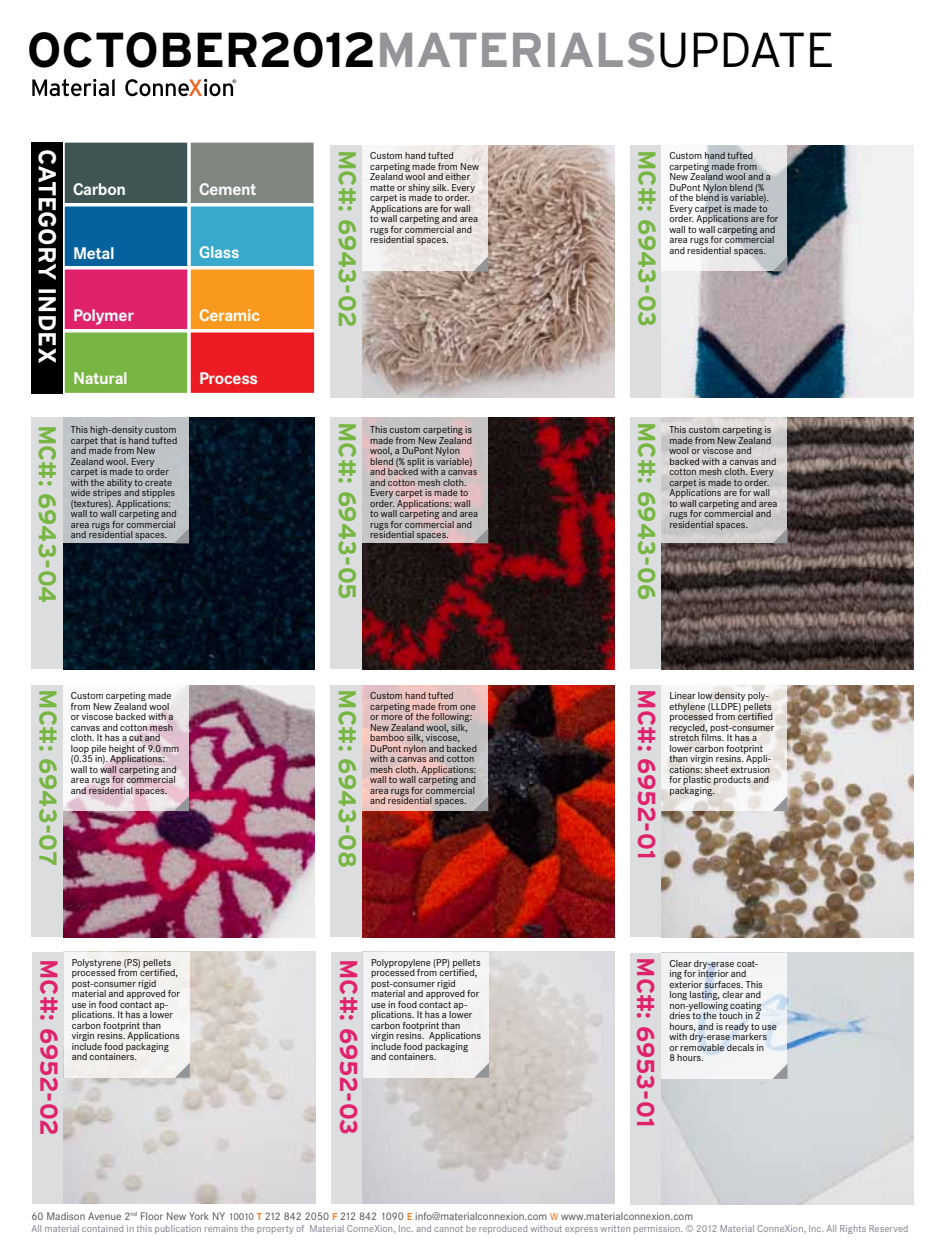
<style>
.page{position:relative;width:945px;height:1260px;background:#fff}
.page>*{position:absolute;margin:0;border:0;box-sizing:border-box;transform-origin:0 0}
.t1{font:700 49px "Interstate";letter-spacing:-.015em;color:#000}
.t2{font:700 24.5px "Interstate";letter-spacing:-.005em;color:#78b643}
.t3{font:700 24.5px "Interstate";letter-spacing:-.015em;color:#e0226d}
.t4{font:700 24.5px "Interstate";letter-spacing:-.01em;color:#fff}
.t5{font:700 17.5px "Corporate S";letter-spacing:-.02em;color:#fff}
.t6{font:11.38px "Corporate S";color:#4d4d4f}
.t7{font:10.5px/10.5px "Corporate S";color:#000}
.t8{font:10.5px "Corporate S";letter-spacing:.005em;color:#7f7d8a}
.s1{color:#939598}
.s2{font-weight:300}
.s3{font-size:10.5px}
.s4{font-weight:700;font-size:10.5px;color:#f58025}
.s5{font-size:10.5px;color:#ff6309}
</style>
<div class="page">
<svg style="left:32px;top:79px;width:83px;height:17px"></svg>
<svg style="left:125px;top:79px;width:111px;height:17px"></svg>
<div style="left:32px;top:142px;width:31px;height:252px;background:#000"></div>
<div style="left:63px;top:141px;width:126px;height:64px;background:#3e5554;border:2px solid #fff"></div>
<div style="left:63px;top:268px;width:126px;height:63px;background:#e0226d;border:2px solid #fff"></div>
<div style="left:189px;top:268px;width:127px;height:63px;background:#f8991d;border:2px solid #fff"></div>
<div style="left:189px;top:141px;width:126px;height:64px;background:#7f8680;border:2px solid #fff"></div>
<div style="left:63px;top:205px;width:126px;height:63px;background:#07619d;border:2px solid #fff"></div>
<div style="left:189px;top:205px;width:126px;height:63px;background:#38a9cd;border:2px solid #fff"></div>
<div style="left:63px;top:331px;width:126px;height:64px;background:#78b643;border:2px solid #fff"></div>
<div style="left:189px;top:331px;width:127px;height:64px;background:#ed1c24;border:2px solid #fff"></div>
<div style="left:32px;top:417px;width:31px;height:252px;background:#dcddde"></div>
<div style="left:630px;top:145px;width:32px;height:252px;background:#dcddde"></div>
<div style="left:331px;top:145px;width:31px;height:252px;background:#dcddde"></div>
<div style="left:331px;top:417px;width:31px;height:252px;background:#dcddde"></div>
<div style="left:630px;top:417px;width:32px;height:252px;background:#dcddde"></div>
<div style="left:32px;top:685px;width:31px;height:252px;background:#dcddde"></div>
<div style="left:331px;top:685px;width:31px;height:252px;background:#dcddde"></div>
<div style="left:630px;top:685px;width:32px;height:252px;background:#dcddde"></div>
<img style="left:63px;top:417px;width:252px;height:252px">
<img style="left:362px;top:145px;width:252px;height:252px">
<img style="left:362px;top:417px;width:252px;height:252px">
<img style="left:662px;top:417px;width:252px;height:252px">
<img style="left:63px;top:685px;width:252px;height:252px">
<img style="left:362px;top:685px;width:252px;height:252px">
<img style="left:662px;top:685px;width:252px;height:252px">
<img style="left:662px;top:145px;width:252px;height:252px">
<div style="left:32px;top:952px;width:32px;height:252px;background:#dcddde"></div>
<img style="left:64px;top:952px;width:252px;height:252px">
<div style="left:64px;top:952px;width:126px;height:126px;background:#f5f3f1"></div>
<svg style="left:175px;top:1063px;width:15px;height:15px"></svg>
<div style="left:332px;top:952px;width:31px;height:252px;background:#dcddde"></div>
<div style="left:363px;top:952px;width:126px;height:126px;background:#f4f3f2"></div>
<svg style="left:474px;top:1063px;width:15px;height:15px"></svg>
<div style="left:630px;top:953px;width:32px;height:252px;background:#dcddde"></div>
<img style="left:662px;top:953px;width:252px;height:252px">
<svg style="left:662px;top:953px;width:126px;height:126px;fill:#f3f4f5"></svg>
<svg style="left:773px;top:1064px;width:15px;height:15px"></svg>
<div style="left:362px;top:145px;width:126px;height:126px;background:linear-gradient(to right,#f4f2f1,#e9e2de)"></div>
<svg style="left:362px;top:417px;width:126px;height:126px;background:#cec2c2"></svg>
<svg style="left:662px;top:417px;width:126px;height:126px;background:#d2cfce"></svg>
<svg style="left:63px;top:685px;width:126px;height:126px"></svg>
<svg style="left:362px;top:685px;width:126px;height:126px;background:#dcc3c1"></svg>
<svg style="left:662px;top:685px;width:126px;height:126px;fill:#f5f3f2"></svg>
<svg style="left:662px;top:145px;width:126px;height:126px"></svg>
<div style="left:63px;top:417px;width:126px;height:126px;background:#bfc3c7"></div>
<svg style="left:473px;top:256px;width:15px;height:15px"></svg>
<svg style="left:473px;top:528px;width:15px;height:15px"></svg>
<svg style="left:773px;top:528px;width:15px;height:15px"></svg>
<svg style="left:174px;top:796px;width:15px;height:15px"></svg>
<svg style="left:473px;top:796px;width:15px;height:15px"></svg>
<svg style="left:773px;top:796px;width:15px;height:15px"></svg>
<svg style="left:773px;top:256px;width:15px;height:15px"></svg>
<svg style="left:174px;top:528px;width:15px;height:15px"></svg>
<h1 class="t1" style="left:27px;top:22px;width:809px">OCTOBER2012<span class="s1">MATERIALS</span><span class="s2">UPDATE</span></h1>
<h2 class="t4" style="left:61px;top:149px;width:217px;rotate:90deg">CATEGORY INDEX</h2>
<h3 class="t5" style="left:73px;top:179px;width:55px">Carbon</h3>
<h3 class="t5" style="left:73px;top:243px;width:43px">Metal</h3>
<h3 class="t5" style="left:199px;top:179px;width:59px">Cement</h3>
<h3 class="t5" style="left:199px;top:242px;width:42px">Glass</h3>
<h3 class="t5" style="left:73px;top:305px;width:62px">Polymer</h3>
<h3 class="t5" style="left:199px;top:305px;width:63px">Ceramic</h3>
<h3 class="t5" style="left:73px;top:368px;width:56px">Natural</h3>
<h3 class="t5" style="left:199px;top:368px;width:60px">Process</h3>
<h2 class="t2" style="left:61px;top:425px;width:180px;rotate:90deg">MC#: 6943-04</h2>
<p class="t7" style="left:71px;top:425px;width:108px">This high-density custom carpet that is hand tufted and made from New<br>Zealand wool. Every carpet is made to order with the ability to create wide stripes and stipples (textures). Applications: wall to wall carpeting and area rugs for commercial and residential spaces.</p>
<h2 class="t2" style="left:361px;top:150px;width:179px;rotate:90deg">MC#: 6943-02</h2>
<p class="t7" style="left:370px;top:151px;width:110px">Custom hand tufted carpeting made from New<br>Zealand wool and either matte or shiny silk. Every carpet is made to order.<br>Applications are for wall to wall carpeting and area rugs for commercial and residential spaces.</p>
<h2 class="t2" style="left:661px;top:150px;width:179px;rotate:90deg">MC#: 6943-03</h2>
<p class="t7" style="left:669px;top:151px;width:111px">Custom hand tufted carpeting made from<br>New Zealand wool and a<br>DuPont Nylon blend (%<br>of the blend is variable).<br>Every carpet is made to order. Applications are for wall to wall carpeting and area rugs for commercial and residential spaces.</p>
<h2 class="t2" style="left:361px;top:422px;width:179px;rotate:90deg">MC#: 6943-05</h2>
<h2 class="t2" style="left:660px;top:422px;width:180px;rotate:90deg">MC#: 6943-06</h2>
<p class="t7" style="left:370px;top:425px;width:110px">This custom carpeting is made from New Zealand wool, a DuPont Nylon blend (% split is variable) and backed with a canvas and cotton mesh cloth.<br>Every carpet is made to order. Applications: wall to wall carpeting and area rugs for commercial and residential spaces.</p>
<p class="t7" style="left:669px;top:425px;width:110px">This custom carpeting is made from New Zealand wool or viscose and backed with a canvas and cotton mesh cloth. Every carpet is made to order.<br>Applications are for wall to wall carpeting and area rugs for commercial and residential spaces.</p>
<h2 class="t2" style="left:62px;top:689px;width:178px;rotate:90deg">MC#: 6943-07</h2>
<h2 class="t2" style="left:361px;top:689px;width:180px;rotate:90deg">MC#: 6943-08</h2>
<h2 class="t3" style="left:660px;top:689px;width:171px;rotate:90deg">MC#: 6952-01</h2>
<p class="t7" style="left:71px;top:691px;width:110px">Custom carpeting made from New Zealand wool or viscose backed with a canvas and cotton mesh cloth. It has a cut and loop pile height of 9.0 mm (0.35 in). Applications: wall to wall carpeting and area rugs for commercial and residential spaces.</p>
<p class="t7" style="left:370px;top:691px;width:108px">Custom hand tufted carpeting made from one or more of the following:<br>New Zealand wool, silk, bamboo silk, viscose,<br>DuPont nylon and backed with a canvas and cotton mesh cloth. Applications: wall to wall carpeting and area rugs for commercial and residential spaces.</p>
<p class="t7" style="left:669px;top:691px;width:106px">Linear low density poly&shy;ethylene (LLDPE) pellets processed from certified recycled, post-consumer stretch films. It has a lower carbon footprint than virgin resins. Appli&shy;cations: sheet extrusion for plastic products and packaging.</p>
<p class="t7" style="left:72px;top:957px;width:110px">Polystyrene (PS) pellets processed from certified, post-consumer rigid material and approved for use in food contact ap&shy;plications. It has a lower carbon footprint than virgin resins. Applications include food packaging and containers.</p>
<h2 class="t3" style="left:63px;top:959px;width:178px;rotate:90deg">MC#: 6952-02</h2>
<p class="t7" style="left:371px;top:957px;width:112px">Polypropylene (PP) pellets processed from certified, post-consumer rigid material and approved for use in food contact ap&shy;plications. It has a lower carbon footprint than virgin resins. Applications include food packaging and containers.</p>
<h2 class="t3" style="left:660px;top:957px;width:172px;rotate:90deg">MC#: 6953-01</h2>
<h2 class="t3" style="left:362px;top:959px;width:178px;rotate:90deg">MC#: 6952-03</h2>
<p class="t7" style="left:669px;top:958px;width:109px">Clear dry-erase coat-<br>ing for interior and exterior surfaces. This long lasting, clear and non-yellowing coating dries to the touch in 2 hours, and is ready to use with dry-erase markers or removable decals in<br>8 hours.</p>
<p class="t6" style="left:32px;top:1209px;width:663px">60 Madison Avenue 2<sup>nd</sup> Floor New York NY <span class="s3">10010</span> <span class="s4">T</span> 212 842 2050 <span class="s4">F</span> 212 842 1090 <span class="s4">E</span> info@materialconnexion.com <span class="s5">W</span> www.materialconnexion.com</p>
<p class="t8" style="left:32px;top:1222px;width:879px">All material contained in this publication remains the property of Material ConneXion, Inc. and cannot be reproduced without express written permission. © 2012 Material ConneXion, Inc. All Rights Reserved</p>
</div>
